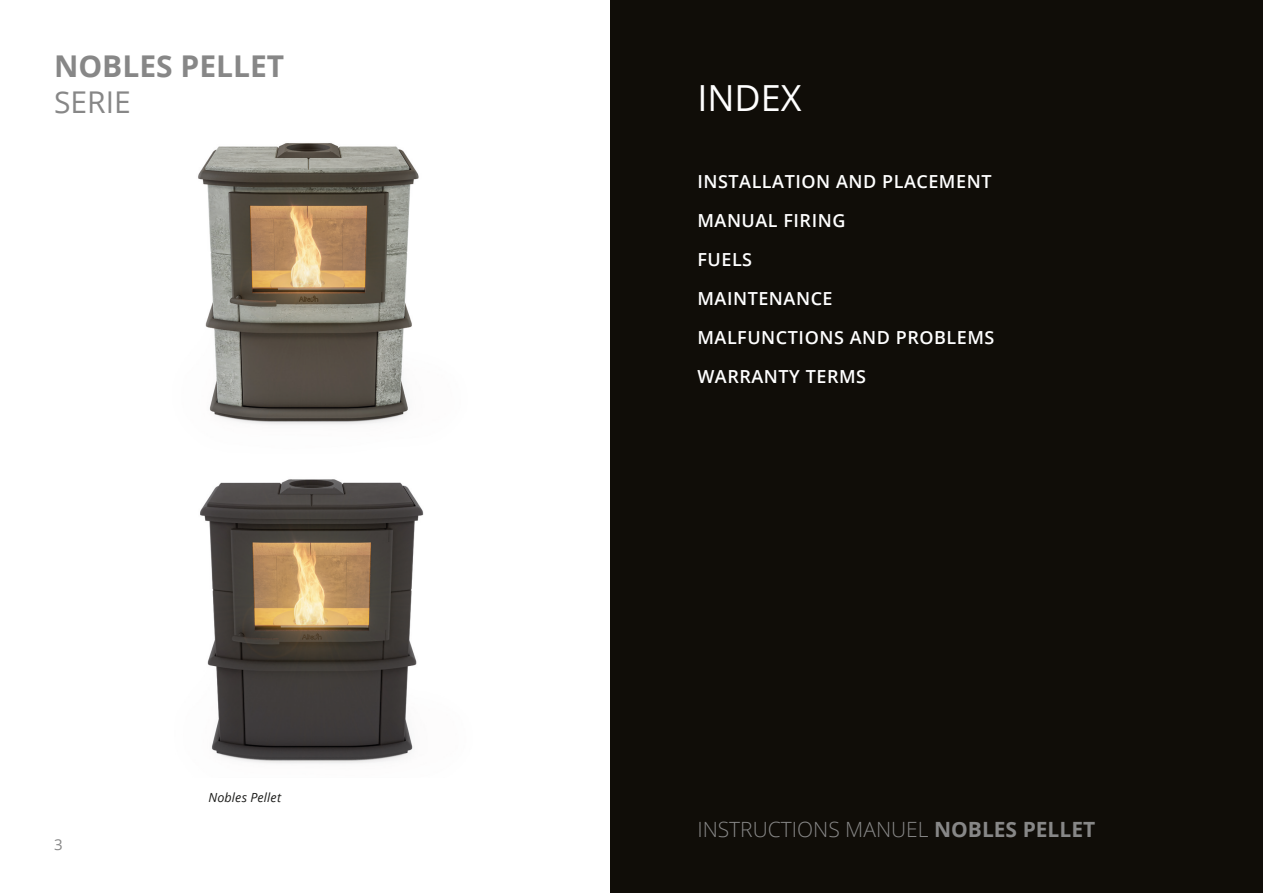
<style>
.page{position:relative;width:1263px;height:893px;background:#fff}
.page>*{position:absolute;margin:0;border:0;box-sizing:border-box;transform-origin:0 0}
.H1_-_Rechtsboven{font:36px "Open Sans";color:#fff}
.H3_-_White{font:700 30px "Open Sans";color:#878787}
.H3_-_White-2{font:30px "Open Sans";color:#878787}
.H3_-_White-3{font:300 21px "Open Sans";color:#878787}
.Basis_-_Wit{font:600 18px "Open Sans";letter-spacing:.03em;color:#fff}
.t1{font:15px "Open Sans";color:#878787}
.Basis_Streep_-_Altech_Grey{font:italic 12.6px "Open Sans";letter-spacing:.01em;color:#1d1d1b}
.s1{font-weight:700}
</style>
<div class="page">
<div style="left:610px;top:0;width:653px;height:893px;background:#100d08"></div>
<img style="left:198px;top:143px;width:221px;height:282px">
<img style="left:200px;top:479px;width:224px;height:285px">
<p class="H3_-_White" style="left:54px;top:45px;width:232px">NOBLES PELLET</p>
<p class="H3_-_White-2" style="left:54px;top:82px;width:78px">SERIE</p>
<p class="t1" style="left:54px;top:835px;width:10px">3</p>
<p class="Basis_Streep_-_Altech_Grey" style="left:208px;top:789px;width:74px">Nobles Pellet</p>
<p class="H1_-_Rechtsboven" style="left:697px;top:73px;width:106px">INDEX</p>
<p class="Basis_-_Wit" style="left:697px;top:169px;width:296px">INSTALLATION AND PLACEMENT</p>
<p class="Basis_-_Wit" style="left:697px;top:208px;width:149px">MANUAL FIRING</p>
<p class="Basis_-_Wit" style="left:697px;top:247px;width:56px">FUELS</p>
<p class="Basis_-_Wit" style="left:697px;top:286px;width:137px">MAINTENANCE</p>
<p class="Basis_-_Wit" style="left:697px;top:325px;width:298px">MALFUNCTIONS AND PROBLEMS</p>
<p class="Basis_-_Wit" style="left:697px;top:364px;width:170px">WARRANTY TERMS</p>
<p class="H3_-_White-3" style="left:697px;top:815px;width:399px">INSTRUCTIONS MANUEL <span class="s1">NOBLES PELLET</span></p>
</div>
